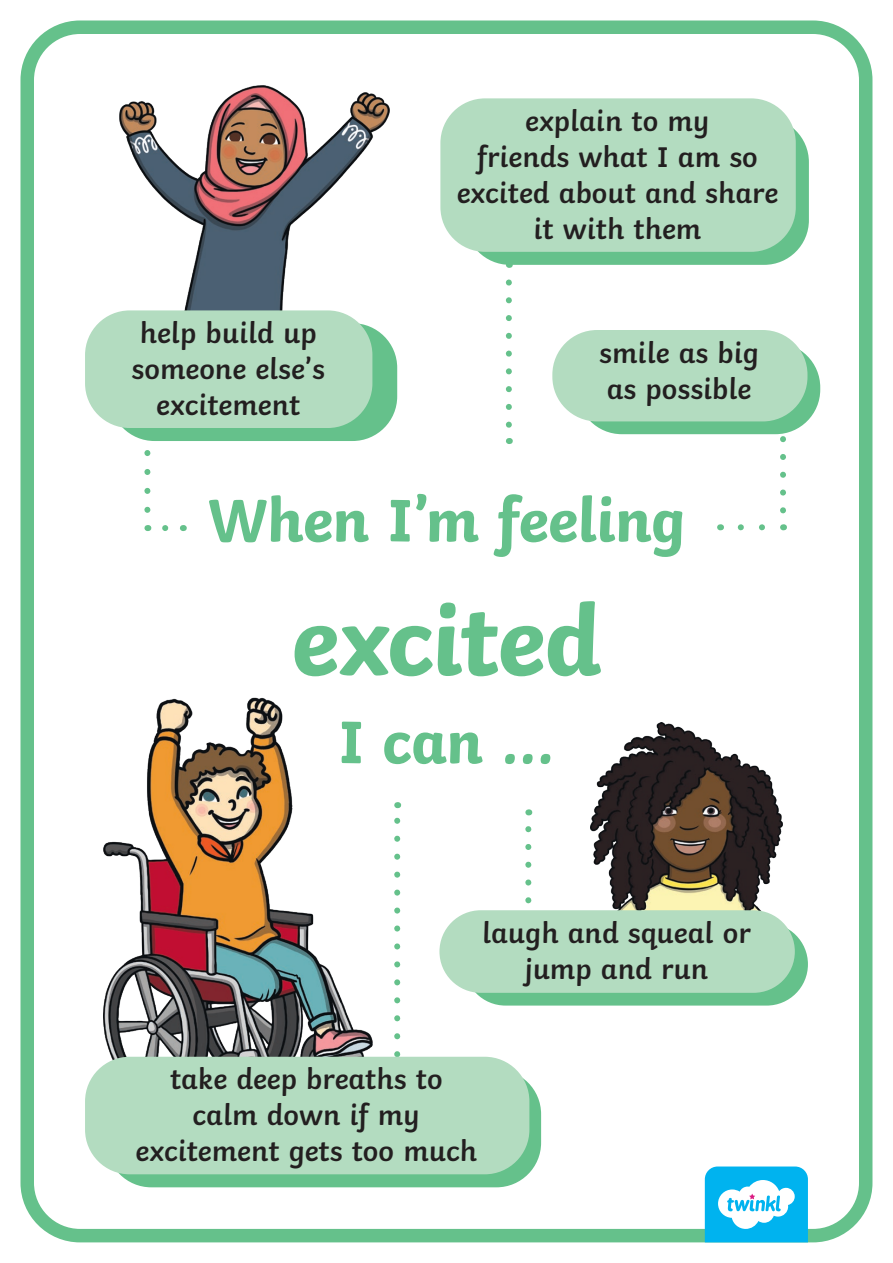
<style>
.page{position:relative;width:893px;height:1263px;background:#fff}
.page>*{position:absolute;margin:0;border:0;box-sizing:border-box;transform-origin:0 0}
.t1{font:700 100.5px "Twinkl";letter-spacing:-.02em;color:#65c18b}
.t2{font:700 63px "Twinkl";letter-spacing:-.01em;color:#65c18b}
.t3{font:600 30px/36px "Twinkl";color:#231f20;text-align:center}
</style>
<div class="page">
<svg style="left:506px;top:282px;width:6px;height:146px"></svg>
<svg style="left:780px;top:439px;width:6px;height:75px"></svg>
<svg style="left:737px;top:524px;width:25px;height:6px"></svg>
<svg style="left:144px;top:453px;width:6px;height:60px"></svg>
<svg style="left:165px;top:525px;width:4px;height:6px"></svg>
<svg style="left:525px;top:826px;width:6px;height:78px"></svg>
<svg style="left:394px;top:817px;width:6px;height:240px"></svg>
<img style="left:119px;top:85px;width:271px;height:258px">
<img style="left:103px;top:697px;width:269px;height:368px">
<img style="left:590px;top:723px;width:192px;height:192px">
<div style="left:577px;top:343px;width:243px;height:91px;background:#65c18b;border-radius:45px"></div>
<div style="left:465px;top:118px;width:344px;height:147px;background:#65c18b;border-radius:45px"></div>
<div style="left:110px;top:323px;width:287px;height:118px;background:#65c18b;border-radius:45px"></div>
<div style="left:107px;top:1069px;width:434px;height:118px;background:#65c18b;border-radius:45px"></div>
<div style="left:464px;top:923px;width:344px;height:82px;background:#65c18b;border-radius:41px"></div>
<div style="left:552px;top:330px;width:255px;height:91px;background:#b3dcc0;border-radius:45px"></div>
<div style="left:440px;top:98px;width:356px;height:154px;background:#b3dcc0;border-radius:45px"></div>
<div style="left:85px;top:310px;width:287px;height:118px;background:#b3dcc0;border-radius:45px"></div>
<div style="left:85px;top:1057px;width:444px;height:117px;background:#b3dcc0;border-radius:45px"></div>
<div style="left:439px;top:910px;width:356px;height:83px;background:#b3dcc0;border-radius:41px"></div>
<div style="left:20px;top:20px;width:852px;height:1222px;border:14px solid #65c18b;border-radius:53px"></div>
<svg style="left:705px;top:1166px;width:103px;height:76px"></svg>
<p class="t3" style="left:132px;top:312px;width:195px">help build up someone else’s excitement</p>
<p class="t3" style="left:457px;top:100px;width:323px">explain to my<br>friends what I am so excited about and share it with them</p>
<p class="t3" style="left:599px;top:332px;width:161px;text-align:left">smile as big as possible</p>
<p class="t2" style="left:208px;top:468px;width:479px">When I’m feeling</p>
<p class="t1" style="left:291px;top:558px;width:312px">excited</p>
<p class="t2" style="left:338px;top:690px;width:218px">I can …</p>
<p class="t3" style="left:482px;top:912px;width:270px">laugh and squeal or jump and run</p>
<p class="t3" style="left:136px;top:1058px;width:343px">take deep breaths to calm down if my excitement gets too much</p>
</div>
